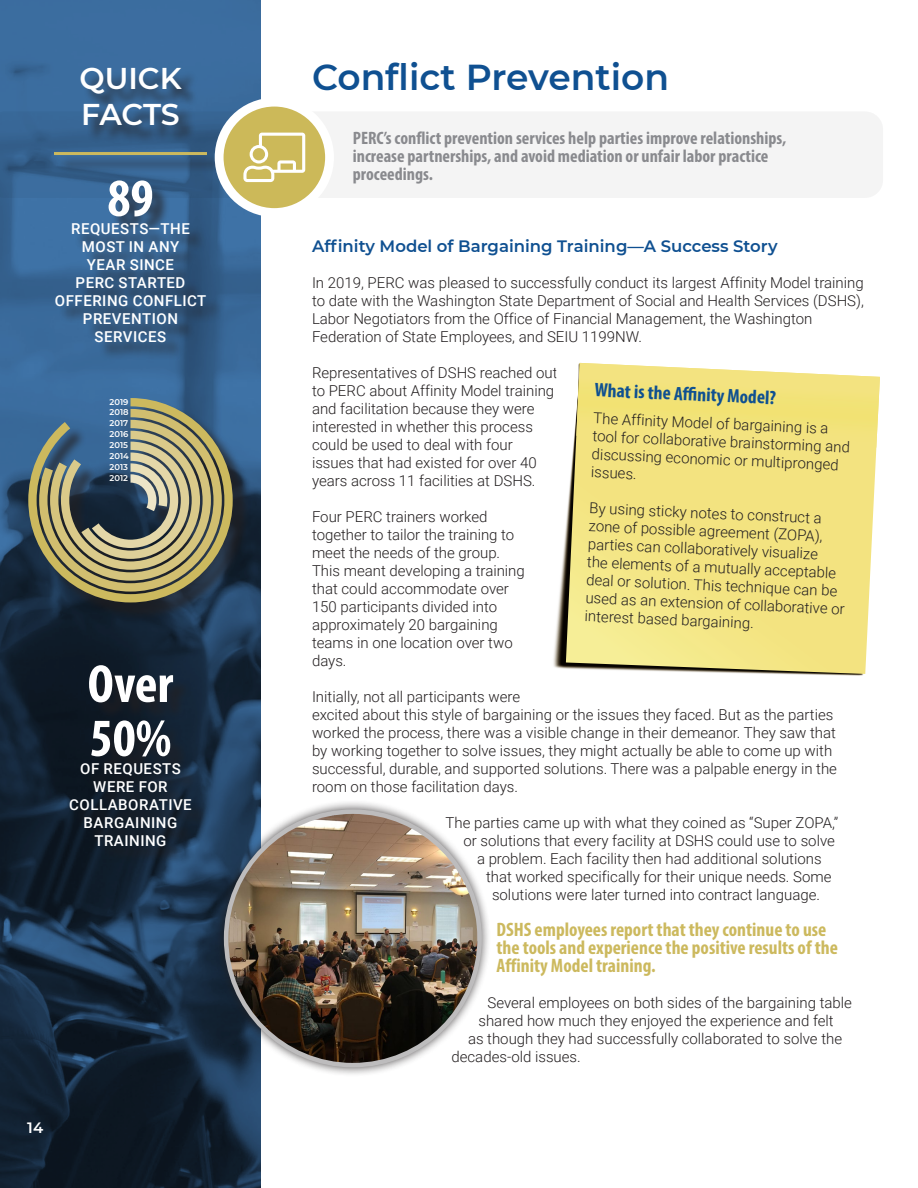
<style>
.page{position:relative;width:918px;height:1188px;background:#fff}
.page>*{position:absolute;margin:0;border:0;box-sizing:border-box;transform-origin:0 0}
.Subhead_Inverted__Sm{font:700 condensed 54px/54px "Myriad Pro";color:#fff}
.Heading_1__Page_Head{font:600 36px "Montserrat";color:#0f5091}
.Blue_Panel_Header{font:600 30px/36px "Montserrat";letter-spacing:-.005em;color:#fff}
.Body{font:700 condensed 19.5px/18px "Myriad Pro";color:#ccb95e}
.Subhead{font:700 condensed 19.5px "Myriad Pro";color:#0f5091}
.Service_Area_descrip{font:700 condensed 18px/18px "Myriad Pro";color:#898a8e}
.Heading_2__Subhead{font:600 16.5px "Montserrat";color:#0f5091}
.Body-2{font:300 15px/18px "Roboto";color:#231f20}
.Body__no_space_befor{font:300 15px/18px "Roboto";color:#231f20}
.Body_Inverted{font:500 15px/18px "Roboto";letter-spacing:.035em;color:#fff;text-align:center}
.Page_Numbers{font:600 15px "Montserrat";color:#fff}
.t1{font:600 8.4px "Montserrat";letter-spacing:-.005em;color:#fff}
</style>
<div class="page">
<div style="left:314px;top:112px;width:569px;height:86px;background:#f4f4f4"></div>
<svg style="left:0;top:0;width:261px;height:1188px"></svg>
<div style="left:57px;top:70px;width:168px;height:794px;background:#231f20;opacity:.75"></div>
<hr style="left:54px;top:152px;width:153px;height:3px;background:#ccb95e">
<svg style="left:219px;top:102px;width:111px;height:111px;fill:#ccb959"></svg>
<div style="left:215px;top:98px;width:119px;height:119px;border:9px solid #fff;border-radius:50%"></div>
<svg style="left:243px;top:133px;width:62px;height:49px"></svg>
<div style="left:215px;top:800px;width:277px;height:277px;background:#231f20;opacity:.75"></div>
<img style="left:226px;top:812px;width:254px;height:253px;border-radius:127px">
<svg style="left:566px;top:418px;width:311px;height:256px"></svg>
<svg style="left:576px;top:363px;width:304px;height:85px"></svg>
<div style="left:31px;top:401px;width:220px;height:220px;background:#231f20;opacity:.75"></div>
<svg style="left:28px;top:398px;width:205px;height:204px"></svg>
<p class="Blue_Panel_Header" style="left:79px;top:59px;width:104px">QUICK<br>FACTS</p>
<p class="Subhead_Inverted__Sm" style="left:107px;top:170px;width:48px">89</p>
<p class="Body_Inverted" style="left:55px;top:219px;width:153px">REQUESTS—THE<br>MOST IN ANY<br>YEAR SINCE<br>PERC STARTED<br>OFFERING CONFLICT<br>PREVENTION<br>SERVICES</p>
<p class="t1" style="left:110px;top:396px;width:20px">2019</p>
<p class="t1" style="left:110px;top:406px;width:21px">2018</p>
<p class="t1" style="left:110px;top:417px;width:20px">2017</p>
<p class="t1" style="left:110px;top:428px;width:20px">2016</p>
<p class="t1" style="left:110px;top:439px;width:20px">2015</p>
<p class="t1" style="left:110px;top:450px;width:21px">2014</p>
<p class="t1" style="left:110px;top:461px;width:20px">2013</p>
<p class="t1" style="left:110px;top:472px;width:20px">2012</p>
<p class="Subhead_Inverted__Sm" style="left:88px;top:656px;width:87px">Over<br>50%</p>
<p class="Body_Inverted" style="left:69px;top:759px;width:124px">OF REQUESTS<br>WERE FOR<br>COLLABORATIVE<br>BARGAINING<br>TRAINING</p>
<p class="Page_Numbers" style="left:27px;top:1117px;width:17px">14</p>
<p class="Heading_1__Page_Head" style="left:312px;top:52px;width:359px">Conflict Prevention</p>
<p class="Service_Area_descrip" style="left:353px;top:129px;width:435px">PERC’s conflict prevention services help parties improve relationships, increase partnerships, and avoid mediation or unfair labor practice proceedings.</p>
<p class="Heading_2__Subhead" style="left:312px;top:234px;width:467px">Affinity Model of Bargaining Training—A Success Story</p>
<p class="Body__no_space_befor" style="left:312px;top:273px;width:553px">In 2019, PERC was pleased to successfully conduct its largest Affinity Model training to date with the Washington State Department of Social and Health Services (DSHS), Labor Negotiators from the Office of Financial Management, the Washington Federation of State Employees, and SEIU 1199NW.</p>
<p class="Body-2" style="left:312px;top:363px;width:247px">Representatives of DSHS reached out to PERC about Affinity Model training and facilitation because they were interested in whether this process could be used to deal with four issues that had existed for over 40 years across 11 facilities at DSHS.</p>
<p class="Body-2" style="left:312px;top:507px;width:214px">Four PERC trainers worked together to tailor the training to meet the needs of the group.<br>This meant developing a training that could accommodate over<br>150 participants divided into approximately 20 bargaining teams in one location over two days.</p>
<p class="Body-2" style="left:312px;top:687px;width:527px">Initially, not all participants were<br>excited about this style of bargaining or the issues they faced. But as the parties worked the process, there was a visible change in their demeanor. They saw that by working together to solve issues, they might actually be able to come up with successful, durable, and supported solutions. There was a palpable energy in the room on those facilitation days.</p>
<p class="Body-2" style="left:446px;top:813px;width:394px">The parties came up with what they coined as “Super ZOPA,”</p>
<p class="Body-2" style="left:464px;top:831px;width:373px">or solutions that every facility at DSHS could use to solve</p>
<p class="Body-2" style="left:477px;top:849px;width:346px">a problem. Each facility then had additional solutions</p>
<p class="Body-2" style="left:486px;top:867px;width:347px">that worked specifically for their unique needs. Some</p>
<p class="Body-2" style="left:492px;top:885px;width:330px">solutions were later turned into contract language.</p>
<p class="Body" style="left:496px;top:920px;width:343px">DSHS employees report that they continue to use the tools and experience the positive results of the<br>Affinity Model training.</p>
<p class="Body-2" style="left:488px;top:993px;width:366px">Several employees on both sides of the bargaining table</p>
<p class="Body-2" style="left:478px;top:1011px;width:357px">shared how much they enjoyed the experience and felt</p>
<p class="Body-2" style="left:468px;top:1029px;width:376px">as though they had successfully collaborated to solve the</p>
<p class="Body-2" style="left:452px;top:1047px;width:131px">decades-old issues.</p>
<p class="Subhead" style="left:595px;top:377px;width:183px;rotate:3deg">What is the Affi nity Model?</p>
<p class="Body__no_space_befor" style="left:594px;top:407px;width:259px;rotate:3deg">The Affinity Model of bargaining is a tool for collaborative brainstorming and discussing economic or multipronged issues.</p>
<p class="Body-2" style="left:590px;top:497px;width:262px;rotate:3deg">By using sticky notes to construct a zone of possible agreement (ZOPA), parties can collaboratively visualize<br>the elements of a mutually acceptable deal or solution. This technique can be used as an extension of collaborative or interest based bargaining.</p>
</div>
